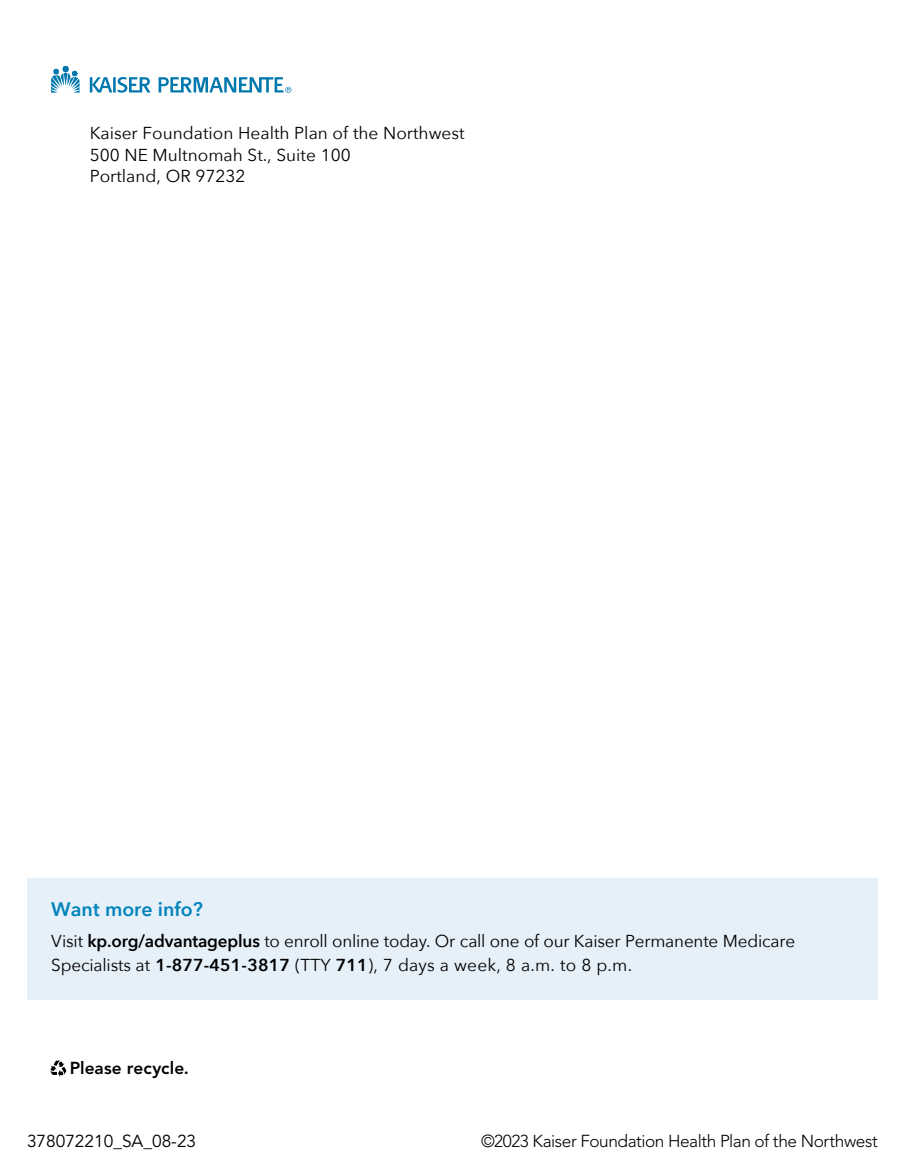
<style>
.page{position:relative;width:905px;height:1175px;background:#fff}
.page>*{position:absolute;margin:0;border:0;box-sizing:border-box;transform-origin:0 0}
.t1{font:600 19.5px "Avenir Next";color:#0083bb}
.t2{font:17.25px/21.8px "Avenir Next";color:#000}
.t3{font:300 17.25px "Avenir LT Std";letter-spacing:-.025em;color:#000}
.t4{font:17.25px "Avenir LT Std";color:#000}
.t5{font:800 17.25px "Avenir LT Std";letter-spacing:.005em;color:#000}
.s1{font-weight:600}
</style>
<div class="page">
<svg style="left:51px;top:68px;width:29px;height:25px"></svg>
<div style="left:62px;top:66px;width:7px;height:6px;background:#0078ae;border-radius:50%"></div>
<hr style="left:113px;top:77px;width:3px;height:15px;background:#0078ae">
<svg style="left:90px;top:77px;width:22px;height:15px"></svg>
<svg style="left:118px;top:77px;width:32px;height:16px"></svg>
<svg style="left:158px;top:77px;width:133px;height:16px"></svg>
<svg style="left:50px;top:1060px;width:16px;height:16px"></svg>
<div style="left:27px;top:878px;width:851px;height:121px;background:#e6f0f9"></div>
<p class="t2" style="left:90px;top:121px;width:376px">Kaiser Foundation Health Plan of the Northwest<br>500 NE Multnomah St., Suite 100<br>Portland, OR 97232</p>
<p class="t1" style="left:51px;top:892px;width:153px">Want more info?</p>
<p class="t2" style="left:51px;top:928px;width:745px;line-height:24px">Visit <span class="s1">kp.org/advantageplus</span> to enroll online today. Or call one of our Kaiser Permanente Medicare<br>Specialists at <span class="s1">1-877-451-3817</span> (TTY <span class="s1">711</span>), 7 days a week, 8 a.m. to 8 p.m.</p>
<p class="t5" style="left:70px;top:1058px;width:121px">Please recycle.</p>
<p class="t4" style="left:27px;top:1130px;width:171px">378072210_SA_08-23</p>
<p class="t3" style="left:481px;top:1130px;width:398px">©2023 Kaiser Foundation Health Plan of the Northwest</p>
</div>
